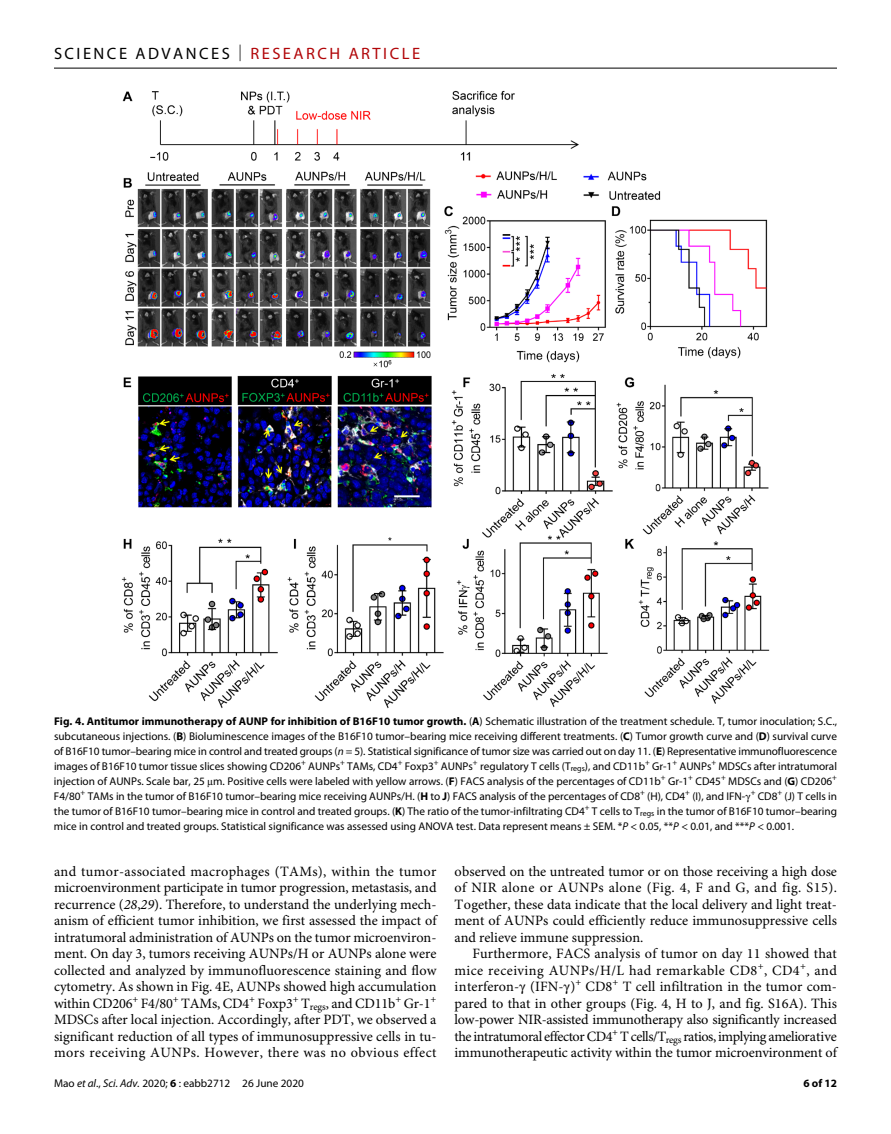
<style>
.page{position:relative;width:891px;height:1134px;background:#fff}
.page>*{position:absolute;margin:0;border:0;box-sizing:border-box;transform-origin:0 0}
.t1{font:16.5px "Myriad Pro";letter-spacing:.15em;color:#000}
.t2{font:14.25px/16.5px "Minion Pro";color:#000;text-align:justify}
.t3{font:11.25px/15px "Myriad Pro";color:#000;text-align:justify}
.t4{font:700 11.25px "Myriad Pro";color:#000}
.s1{font-weight:300}
.s2{color:#b10508}
.s3{font-weight:700}
.s4{font-style:italic}
</style>
<div class="page">
<hr style="left:54px;top:68px;width:783px;height:1px;background:#000">
<img style="left:122px;top:90px;width:648px;height:618px">
<p class="t1" style="left:54px;top:40px;width:368px">SCIENCE ADVANCES <span class="s1">|</span> <span class="s2">RESEARCH ARTICLE</span></p>
<p class="t3" style="left:54px;top:714px;width:785px"><span class="s3">Fig. 4. Antitumor immunotherapy of AUNP for inhibition of B16F10 tumor growth.</span> (<span class="s3">A</span>) Schematic illustration of the treatment schedule. T, tumor inoculation; S.C., subcutaneous injections. (<span class="s3">B</span>) Bioluminescence images of the B16F10 tumor–bearing mice receiving different treatments. (<span class="s3">C</span>) Tumor growth curve and (<span class="s3">D</span>) survival curve of B16F10 tumor–bearing mice in control and treated groups (<span class="s4">n</span> = 5). Statistical significance of tumor size was carried out on day 11. (<span class="s3">E</span>) Representative immunofluorescence images of B16F10 tumor tissue slices showing CD206<sup>+</sup> AUNPs<sup>+</sup> TAMs, CD4<sup>+</sup> Foxp3<sup>+</sup> AUNPs<sup>+</sup> regulatory T cells (T<sub>regs</sub>), and CD11b<sup>+</sup> Gr-1<sup>+</sup> AUNPs<sup>+</sup> MDSCs after intratumoral injection of AUNPs. Scale bar, 25 m. Positive cells were labeled with yellow arrows. (<span class="s3">F</span>) FACS analysis of the percentages of CD11b<sup>+</sup> Gr-1<sup>+</sup> CD45<sup>+</sup> MDSCs and (<span class="s3">G</span>) CD206<sup>+ </sup>F4/80<sup>+</sup> TAMs in the tumor of B16F10 tumor–bearing mice receiving AUNPs/H. (<span class="s3">H</span> to <span class="s3">J</span>) FACS analysis of the percentages of CD8<sup>+</sup> (H), CD4<sup>+</sup> (I), and IFN- <sup>+</sup> CD8<sup>+</sup> (J) T cells in the tumor of B16F10 tumor–bearing mice in control and treated groups. (<span class="s3">K</span>) The ratio of the tumor-infiltrating CD4<sup>+</sup> T cells to T<sub>regs</sub> in the tumor of B16F10 tumor–bearing mice in control and treated groups. Statistical significance was assessed using ANOVA test. Data represent means ± SEM. *<span class="s4">P</span> &lt; 0.05, **<span class="s4">P</span> &lt; 0.01, and ***<span class="s4">P</span> &lt; 0.001.</p>
<p class="t2" style="left:54px;top:864px;width:384px">and tumor-associated macrophages (TAMs), within the tumor microenvironment participate in tumor progression, metastasis, and recurrence (<span class="s4">28</span>,<span class="s4">29</span>). Therefore, to understand the underlying mech&shy;anism of efficient tumor inhibition, we first assessed the impact of intratumoral administration of AUNPs on the tumor microenviron&shy;ment. On day 3, tumors receiving AUNPs/H or AUNPs alone were collected and analyzed by immunofluorescence staining and flow cytometry. As shown in Fig. 4E, AUNPs showed high accumulation within CD206<sup>+</sup> F4/80<sup>+</sup> TAMs, CD4<sup>+</sup> Foxp3<sup>+</sup> T<sub>regs</sub>, and CD11b<sup>+</sup> Gr-1<sup>+ </sup>MDSCs after local injection. Accordingly, after PDT, we observed a significant reduction of all types of immunosuppressive cells in tu&shy;mors receiving AUNPs. However, there was no obvious effect</p>
<p class="t2" style="left:454px;top:864px;width:384px">observed on the untreated tumor or on those receiving a high dose of NIR alone or AUNPs alone (Fig. 4, F and G, and fig. S15).<br>Together, these data indicate that the local delivery and light treat&shy;ment of AUNPs could efficiently reduce immunosuppressive cells and relieve immune suppression.</p>
<p class="t2" style="left:454px;top:947px;width:384px;text-indent:18px">Furthermore, FACS analysis of tumor on day 11 showed that mice receiving AUNPs/H/L had remarkable CD8<sup>+</sup>, CD4<sup>+</sup>, and interferon- (IFN- )<sup>+</sup> CD8<sup>+</sup> T cell infiltration in the tumor com&shy;pared to that in other groups (Fig. 4, H to J, and fig. S16A). This low-power NIR-assisted immunotherapy also significantly increased the intratumoral effector CD4<sup>+</sup> T cells/T<sub>regs</sub> ratios, implying ameliorative immunotherapeutic activity within the tumor microenvironment of</p>
<p class="t3" style="left:54px;top:1076px;width:251px">Mao <span class="s4">et al</span>., <span class="s4">Sci. Adv.</span> 2020; <span class="s3">6</span> : eabb2712 26 June 2020</p>
<p class="t4" style="left:803px;top:1074px;width:35px">6 of 12</p>
</div>
